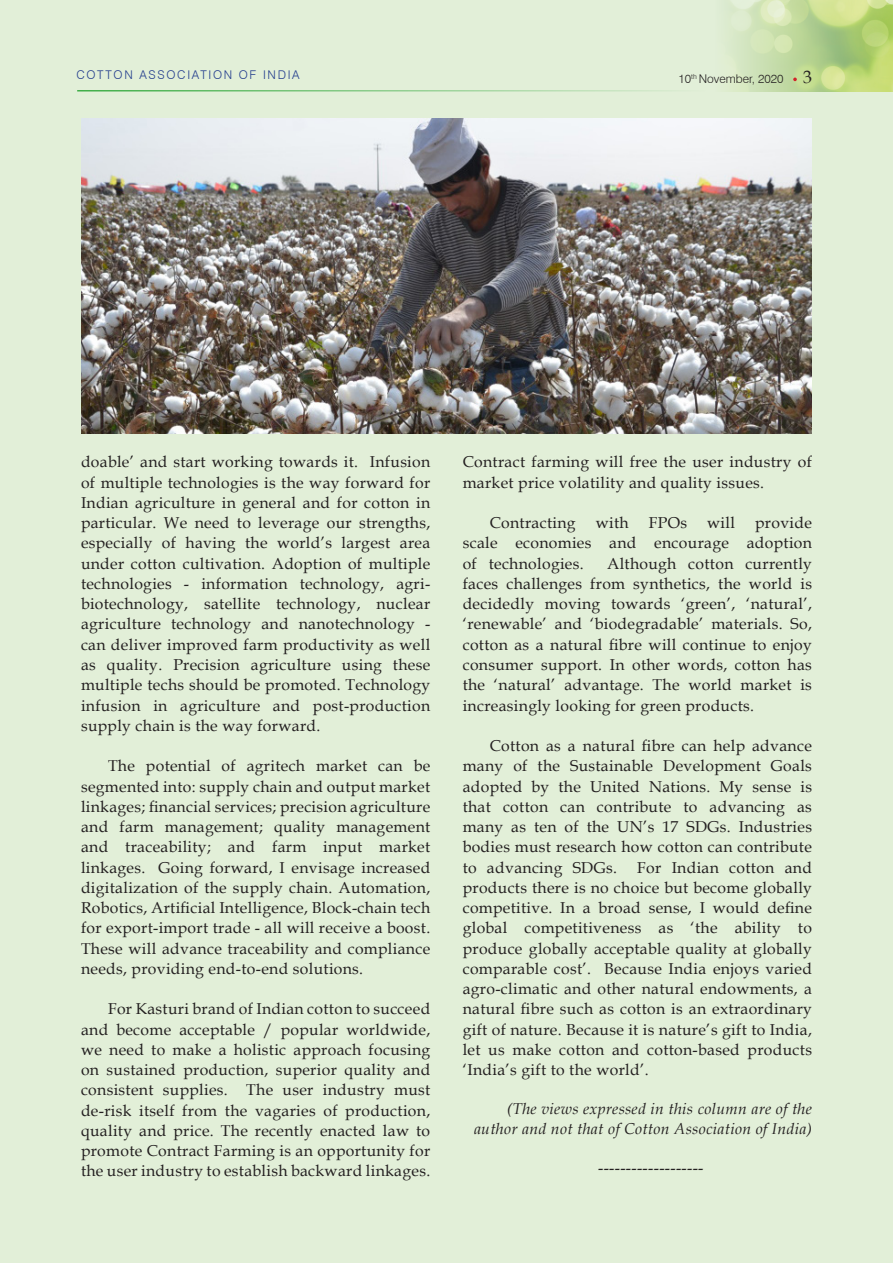
<style>
.page{position:relative;width:893px;height:1263px;background:#e2efd8}
.page>*{position:absolute;margin:0;border:0;box-sizing:border-box;transform-origin:0 0}
.BODY_TEXT{font:15.75px/20.2px "Book Antiqua";letter-spacing:.02em;color:#231f20;text-align:justify}
.BODY_TEXT-2{font:italic 15.75px/19.5px "Book Antiqua";letter-spacing:.02em;color:#231f20;text-align:right}
.t1{font:300 12px "Swiss 721 BT";letter-spacing:.14em;color:#253f8e}
.t2{font:300 12px "Swiss 721 BT";color:#231f20}
.s1{font-family:"Book Antiqua";font-weight:400;font-size:18px}
</style>
<div class="page">
<img style="left:728px;top:0;width:165px;height:91px">
<hr style="left:77px;top:90px;width:628px;height:2px;background:#40ae49">
<svg style="left:793px;top:78px;width:4px;height:3px"></svg>
<img style="left:81px;top:119px;width:731px;height:314px">
<p class="t1" style="left:76px;top:67px;width:225px">COTTON ASSOCIATION OF INDIA</p>
<p class="t2" style="left:678px;top:71px;width:135px">10<sup>th</sup> November, 2020 <span class="s1">3</span></p>
<p class="BODY_TEXT" style="left:81px;top:452px;width:351px">doable’ and start working towards it. Infusion of multiple technologies is the way forward for Indian agriculture in general and for cotton in particular. We need to leverage our strengths, especially of having the world’s largest area under cotton cultivation. Adoption of multiple technologies - information technology, agri&shy;biotechnology, satellite technology, nuclear agriculture technology and nanotechnology - can deliver improved farm productivity as well as quality. Precision agriculture using these multiple techs should be promoted. Technology infusion in agriculture and post-production supply chain is the way forward.</p>
<p class="BODY_TEXT" style="left:81px;top:755px;width:351px;text-indent:27px">The potential of agritech market can be segmented into: supply chain and output market linkages; financial services; precision agriculture and farm management; quality management and traceability; and farm input market linkages. Going forward, I envisage increased digitalization of the supply chain. Automation, Robotics, Artificial Intelligence, Block-chain tech for export-import trade - all will receive a boost.<br>These will advance traceability and compliance needs, providing end-to-end solutions.</p>
<p class="BODY_TEXT" style="left:81px;top:998px;width:351px;text-indent:27px">For Kasturi brand of Indian cotton to succeed and become acceptable / popular worldwide, we need to make a holistic approach focusing on sustained production, superior quality and consistent supplies. The user industry must de-risk itself from the vagaries of production, quality and price. The recently enacted law to promote Contract Farming is an opportunity for the user industry to establish backward linkages.</p>
<p class="BODY_TEXT" style="left:463px;top:452px;width:351px">Contract farming will free the user industry of market price volatility and quality issues.</p>
<p class="BODY_TEXT" style="left:490px;top:512px;width:87px">Contracting</p>
<p class="BODY_TEXT" style="left:596px;top:512px;width:34px">with</p>
<p class="BODY_TEXT" style="left:649px;top:512px;width:40px">FPOs</p>
<p class="BODY_TEXT" style="left:707px;top:512px;width:29px">will</p>
<p class="BODY_TEXT" style="left:463px;top:512px;width:351px;text-indent:292px">provide scale economies and encourage adoption of technologies.</p>
<p class="BODY_TEXT" style="left:463px;top:553px;width:351px;text-indent:144px">Although cotton currently faces challenges from synthetics, the world is decidedly moving towards ‘green’, ‘natural’, ‘renewable’ and ‘biodegradable’ materials. So, cotton as a natural fibre will continue to enjoy consumer support. In other words, cotton has the ‘natural’ advantage. The world market is increasingly looking for green products.</p>
<p class="BODY_TEXT" style="left:463px;top:735px;width:351px;text-indent:27px">Cotton as a natural fibre can help advance many of the Sustainable Development Goals adopted by the United Nations. My sense is that cotton can contribute to advancing as many as ten of the UN’s 17 SDGs. Industries bodies must research how cotton can contribute to advancing SDGs.</p>
<p class="BODY_TEXT" style="left:463px;top:857px;width:351px;text-indent:175px">For Indian cotton and products there is no choice but become globally competitive. In a broad sense, I would define global competitiveness as ‘the ability to produce globally acceptable quality at globally comparable cost’. Because India enjoys varied agro-climatic and other natural endowments, a natural fibre such as cotton is an extraordinary gift of nature. Because it is nature’s gift to India, let us make cotton and cotton-based products ‘India’s gift to the world’.</p>
<p class="BODY_TEXT-2" style="left:474px;top:1098px;width:339px">(The views expressed in this column are of the author and not that of Cotton Association of India)</p>
<p class="BODY_TEXT" style="left:598px;top:1157px;width:107px">-------------------</p>
</div>
